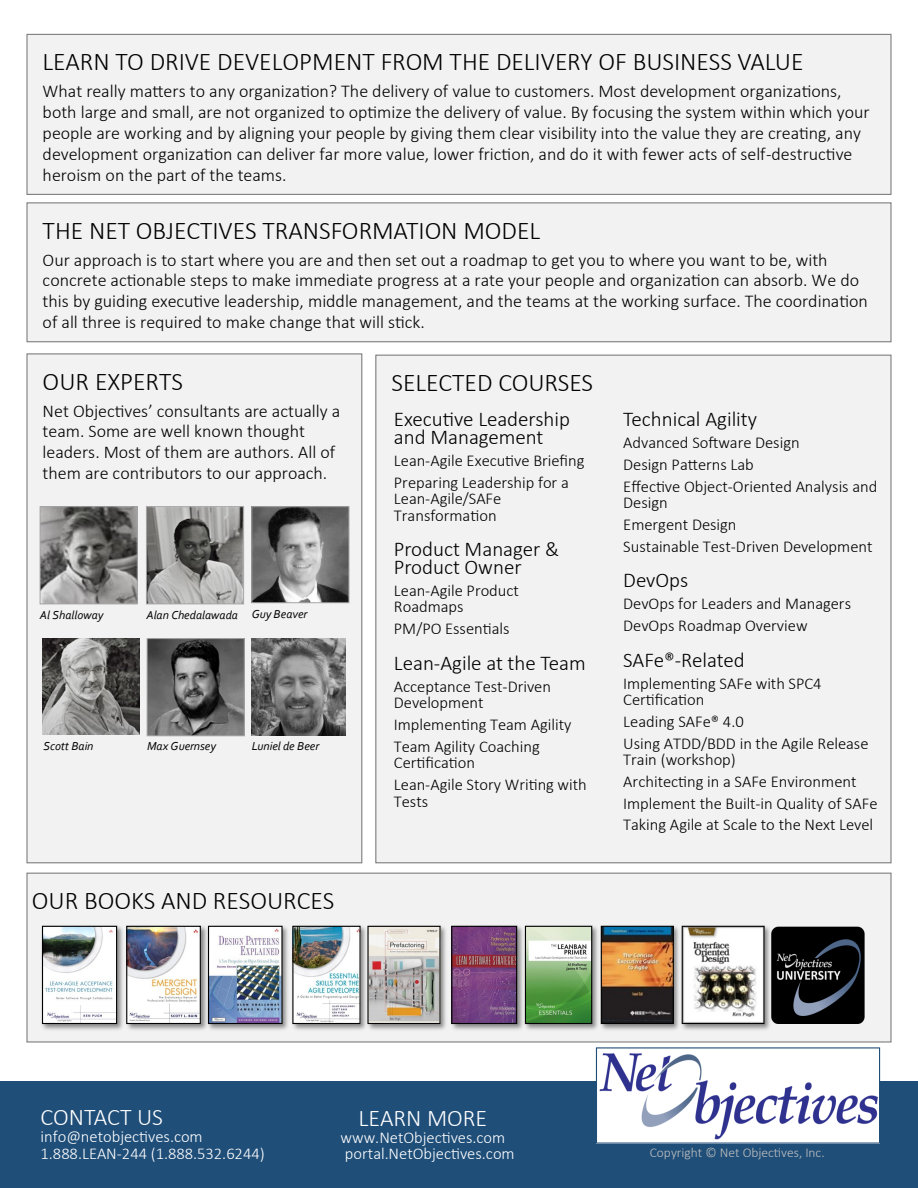
<style>
.page{position:relative;width:918px;height:1188px;background:#fff}
.page>*{position:absolute;margin:0;border:0;box-sizing:border-box;transform-origin:0 0}
.t1{font:300 25.5px "Calibri";color:#000}
.t2{font:300 24px "Calibri";color:#fff}
.t3{font:300 21px/17.9px "Calibri";color:#000}
.t4{font:300 18px/20.9px "Calibri";color:#000}
.t5{font:300 16.65px "Calibri";color:#000}
.t6{font:300 16.5px/16.5px "Calibri";color:#000}
.t7{font:300 16.5px "Calibri";letter-spacing:-.005em;color:#fff}
.t8{font:300 13.5px "Calibri";color:#c0c0c0}
.t9{font:italic 12px "Corbel";color:#000}
</style>
<div class="page">
<div style="left:0;top:1081px;width:918px;height:107px;background:#1f4e79"></div>
<img style="left:598px;top:1053px;width:280px;height:89px">
<div style="left:27px;top:34px;width:864px;height:160px;background:#f2f2f2"></div>
<div style="left:26px;top:34px;width:866px;height:161px;border:1px solid #7f7f7f"></div>
<div style="left:376px;top:355px;width:515px;height:508px;background:#f2f2f2"></div>
<div style="left:27px;top:354px;width:335px;height:509px;background:#f2f2f2"></div>
<div style="left:27px;top:873px;width:864px;height:169px;background:#f2f2f2"></div>
<div style="left:26px;top:873px;width:866px;height:170px;border:1px solid #7f7f7f"></div>
<img style="left:210px;top:925px;width:78px;height:105px">
<img style="left:210px;top:928px;width:71px;height:94px">
<div style="left:208px;top:926px;width:75px;height:98px;border:1px solid #000"></div>
<img style="left:41px;top:925px;width:82px;height:105px">
<img style="left:44px;top:928px;width:71px;height:94px">
<div style="left:42px;top:926px;width:75px;height:98px;border:1px solid #000"></div>
<img style="left:370px;top:925px;width:76px;height:105px">
<img style="left:370px;top:928px;width:69px;height:94px">
<div style="left:367px;top:926px;width:74px;height:98px;border:1px solid #000"></div>
<img style="left:292px;top:925px;width:78px;height:105px">
<img style="left:294px;top:928px;width:65px;height:94px">
<div style="left:292px;top:926px;width:69px;height:98px;border:1px solid #000"></div>
<img style="left:451px;top:925px;width:71px;height:105px">
<img style="left:453px;top:928px;width:62px;height:94px">
<div style="left:451px;top:926px;width:66px;height:98px;border:1px solid #000"></div>
<img style="left:126px;top:925px;width:84px;height:105px">
<img style="left:128px;top:928px;width:71px;height:94px">
<div style="left:126px;top:926px;width:75px;height:98px;border:1px solid #000"></div>
<img style="left:522px;top:925px;width:76px;height:105px">
<img style="left:527px;top:928px;width:63px;height:94px">
<div style="left:525px;top:926px;width:67px;height:98px;border:1px solid #000"></div>
<img style="left:600px;top:925px;width:79px;height:105px">
<img style="left:603px;top:928px;width:69px;height:94px">
<div style="left:601px;top:926px;width:73px;height:98px;border:1px solid #000"></div>
<img style="left:681px;top:925px;width:91px;height:105px">
<img style="left:684px;top:928px;width:79px;height:94px">
<div style="left:682px;top:926px;width:83px;height:98px;border:1px solid #000"></div>
<img style="left:148px;top:509px;width:94px;height:93px">
<div style="left:146px;top:507px;width:98px;height:97px;border:1px solid #a6a6a6"></div>
<img style="left:42px;top:509px;width:93px;height:93px">
<div style="left:40px;top:507px;width:97px;height:97px;border:1px solid #a6a6a6"></div>
<img style="left:254px;top:509px;width:93px;height:92px">
<div style="left:252px;top:507px;width:97px;height:96px;border:1px solid #a6a6a6"></div>
<div style="left:27px;top:203px;width:864px;height:139px;background:#f2f2f2"></div>
<div style="left:26px;top:202px;width:866px;height:140px;border:1px solid #7f7f7f"></div>
<img style="left:149px;top:640px;width:94px;height:94px">
<div style="left:147px;top:638px;width:98px;height:98px;border:1px solid #a6a6a6"></div>
<img style="left:43px;top:639px;width:97px;height:96px">
<img style="left:772px;top:926px;width:92px;height:98px">
<img style="left:252px;top:639px;width:94px;height:96px">
<h1 class="t1" style="left:43px;top:51px;width:763px">LEARN TO DRIVE DEVELOPMENT FROM THE DELIVERY OF BUSINESS VALUE</h1>
<p class="t4" style="left:43px;top:82px;width:828px">What really matters to any organization? The delivery of value to customers. Most development organizations, both large and small, are not organized to optimize the delivery of value. By focusing the system within which your people are working and by aligning your people by giving them clear visibility into the value they are creating, any development organization can deliver far more value, lower friction, and do it with fewer acts of self-destructive heroism on the part of the teams.</p>
<h1 class="t1" style="left:43px;top:219px;width:499px">THE NET OBJECTIVES TRANSFORMATION MODEL</h1>
<p class="t4" style="left:43px;top:251px;width:827px">Our approach is to start where you are and then set out a roadmap to get you to where you want to be, with concrete actionable steps to make immediate progress at a rate your people and organization can absorb. We do this by guiding executive leadership, middle management, and the teams at the working surface. The coordination of all three is required to make change that will stick.</p>
<h1 class="t1" style="left:43px;top:370px;width:142px">OUR EXPERTS</h1>
<h1 class="t1" style="left:392px;top:372px;width:203px">SELECTED COURSES</h1>
<p class="t4" style="left:43px;top:402px;width:299px">Net Objectives’ consultants are actually a team. Some are well known thought leaders. Most of them are authors. All of them are contributors to our approach.</p>
<h3 class="t3" style="left:623px;top:412px;width:135px">Technical Agility</h3>
<h3 class="t3" style="left:394px;top:412px;width:178px">Executive Leadership and Management</h3>
<p class="t6" style="left:394px;top:454px;width:192px">Lean-Agile Executive Briefing</p>
<p class="t6" style="left:394px;top:475px;width:176px">Preparing Leadership for a<br>Lean-Agile/SAFe</p>
<p class="t5" style="left:394px;top:508px;width:104px">Transformation</p>
<h3 class="t3" style="left:394px;top:542px;width:167px">Product Manager &amp;<br>Product Owner</h3>
<p class="t6" style="left:394px;top:584px;width:127px">Lean-Agile Product<br>Roadmaps</p>
<p class="t6" style="left:394px;top:622px;width:117px">PM/PO Essentials</p>
<h3 class="t3" style="left:394px;top:656px;width:193px">Lean-Agile at the Team</h3>
<p class="t6" style="left:394px;top:679px;width:159px">Acceptance Test-Driven<br>Development</p>
<p class="t6" style="left:394px;top:718px;width:179px">Implementing Team Agility</p>
<p class="t6" style="left:394px;top:739px;width:147px">Team Agility Coaching<br>Certification</p>
<p class="t6" style="left:394px;top:778px;width:194px">Lean-Agile Story Writing with<br>Tests</p>
<p class="t6" style="left:623px;top:436px;width:178px">Advanced Software Design</p>
<p class="t6" style="left:623px;top:458px;width:132px">Design Patterns Lab</p>
<p class="t6" style="left:623px;top:479px;width:256px">Effective Object-Oriented Analysis and<br>Design</p>
<p class="t5" style="left:623px;top:518px;width:115px">Emergent Design</p>
<p class="t6" style="left:623px;top:540px;width:251px">Sustainable Test-Driven Development</p>
<h3 class="t3" style="left:623px;top:573px;width:67px">DevOps</h3>
<p class="t6" style="left:623px;top:597px;width:229px">DevOps for Leaders and Managers</p>
<p class="t6" style="left:623px;top:619px;width:186px">DevOps Roadmap Overview</p>
<h3 class="t3" style="left:623px;top:652px;width:123px">SAFe®-Related</h3>
<p class="t6" style="left:623px;top:676px;width:200px">Implementing SAFe with SPC4<br>Certification</p>
<p class="t6" style="left:623px;top:715px;width:122px">Leading SAFe® 4.0</p>
<p class="t6" style="left:623px;top:736px;width:247px">Using ATDD/BDD in the Agile Release<br>Train (workshop)</p>
<p class="t6" style="left:623px;top:775px;width:235px">Architecting in a SAFe Environment</p>
<p class="t6" style="left:623px;top:796px;width:256px">Implement the Built-in Quality of SAFe</p>
<p class="t6" style="left:623px;top:818px;width:251px">Taking Agile at Scale to the Next Level</p>
<p class="t9" style="left:40px;top:610px;width:65px">Al Shalloway</p>
<p class="t9" style="left:146px;top:610px;width:93px">Alan Chedalawada</p>
<p class="t9" style="left:252px;top:609px;width:57px">Guy Beaver</p>
<p class="t9" style="left:43px;top:741px;width:52px">Scott Bain</p>
<p class="t9" style="left:147px;top:741px;width:70px">Max Guernsey</p>
<p class="t9" style="left:252px;top:741px;width:69px">Luniel de Beer</p>
<h1 class="t1" style="left:32px;top:890px;width:304px">OUR BOOKS AND RESOURCES</h1>
<p class="t2" style="left:40px;top:1107px;width:124px">CONTACT US</p>
<p class="t7" style="left:40px;top:1130px;width:164px">info@netobjectives.com</p>
<p class="t7" style="left:40px;top:1146px;width:226px">1.888.LEAN-244 (1.888.532.6244)</p>
<p class="t2" style="left:358px;top:1108px;width:130px">LEARN MORE</p>
<p class="t7" style="left:341px;top:1131px;width:166px">www.NetObjectives.com</p>
<p class="t7" style="left:345px;top:1147px;width:171px">portal.NetObjectives.com</p>
<p class="t8" style="left:650px;top:1147px;width:176px">Copyright © Net Objectives, Inc.</p>
</div>
